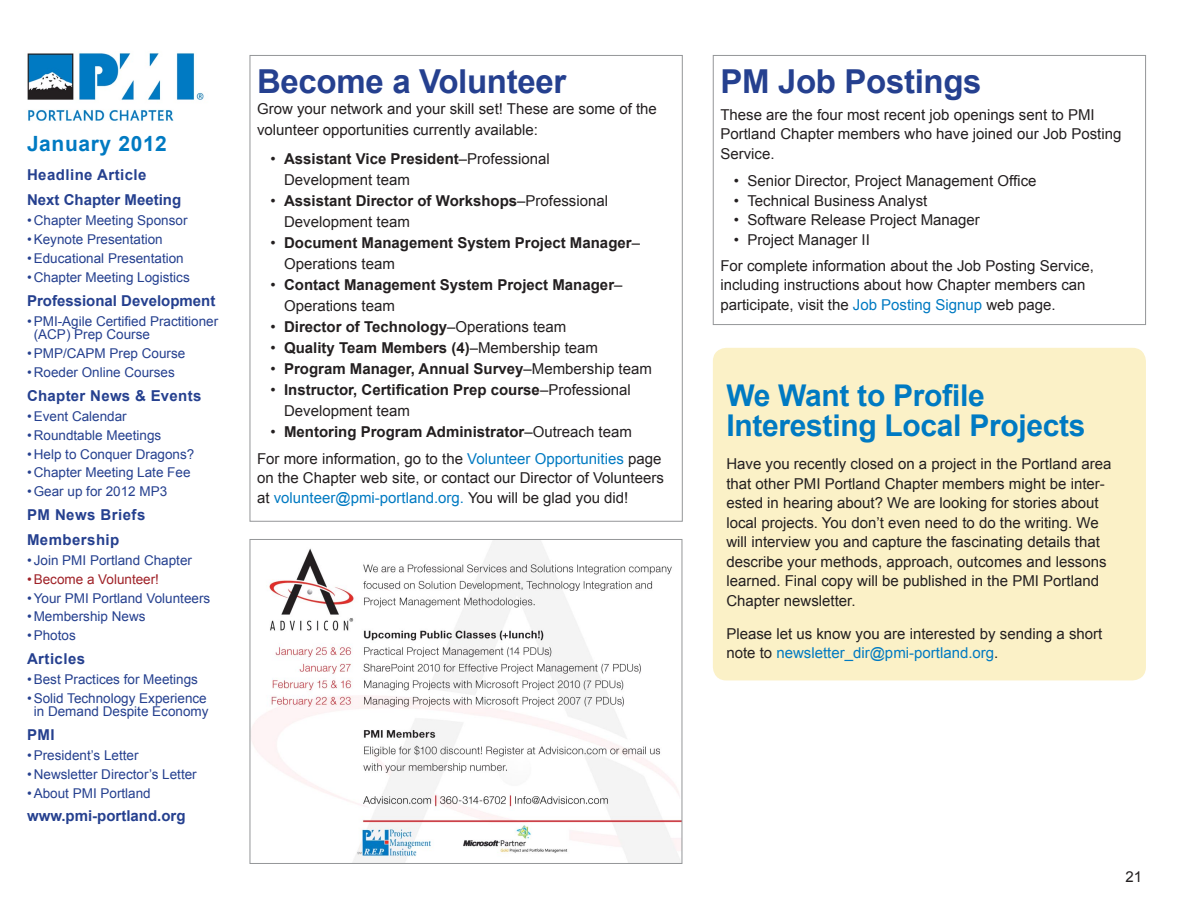
<style>
.page{position:relative;width:1188px;height:918px;background:#fff}
.page>*{position:absolute;margin:0;border:0;box-sizing:border-box;transform-origin:0 0}
.t1{font:700 33px "Arial";letter-spacing:-.01em;color:#25408f}
.t2{font:700 30px/30px "Arial";letter-spacing:-.01em;color:#007ac2}
.t3{font:700 21px "Arial";letter-spacing:.03em;color:#007ac2}
.t4{font:15px/19.5px "Arial";color:#231f20}
.t5{font:700 15px/21px "Arial";color:#231f20}
.t6{font:700 15px/24.8px "Arial";color:#25408f}
.t7{font:700 15px/24.8px "Arial";letter-spacing:.02em;color:#25408f}
.t8{font:13.5px/13.5px "Arial";color:#25408f}
.t9{font:13.5px "Arial";color:#9f2127}
.s1{font-weight:700}
.s2{font-weight:400}
.s3{color:#007ac2}
</style>
<div class="page">
<img style="left:27px;top:53px;width:177px;height:68px">
<div style="left:713px;top:348px;width:433px;height:332px;background:#fbf1c7;border-radius:14px"></div>
<img style="left:252px;top:541px;width:428px;height:321px">
<div style="left:250px;top:539px;width:432px;height:325px;border:1px solid #949698"></div>
<div style="left:713px;top:55px;width:433px;height:270px;border:1px solid #949698"></div>
<h3 class="t3" style="left:27px;top:129px;width:142px">January 2012</h3>
<p class="t6" style="left:27px;top:163px;width:156px">Headline Article<br>Next Chapter Meeting</p>
<p class="t8" style="left:27px;top:214px;width:162px">• Chapter Meeting Sponsor</p>
<p class="t8" style="left:27px;top:233px;width:137px">• Keynote Presentation</p>
<p class="t8" style="left:27px;top:252px;width:158px">• Educational Presentation</p>
<p class="t8" style="left:27px;top:271px;width:164px">• Chapter Meeting Logistics</p>
<p class="t6" style="left:27px;top:288px;width:190px">Professional Development</p>
<p class="t8" style="left:34px;top:314px;width:186px;text-indent:-7px">• PMI-Agile Certified Practitioner (ACP) Prep Course</p>
<p class="t8" style="left:27px;top:347px;width:160px">• PMP/CAPM Prep Course</p>
<p class="t8" style="left:27px;top:366px;width:149px">• Roeder Online Courses</p>
<p class="t7" style="left:27px;top:383px;width:176px">Chapter News &amp; Events</p>
<p class="t8" style="left:27px;top:409px;width:101px">• Event Calendar</p>
<p class="t8" style="left:27px;top:428px;width:136px">• Roundtable Meetings</p>
<p class="t8" style="left:27px;top:447px;width:169px">• Help to Conquer Dragons?</p>
<p class="t8" style="left:27px;top:466px;width:165px">• Chapter Meeting Late Fee</p>
<p class="t8" style="left:27px;top:485px;width:142px">• Gear up for 2012 MP3</p>
<p class="t7" style="left:27px;top:503px;width:120px">PM News Briefs<br>Membership</p>
<p class="t8" style="left:27px;top:553px;width:167px">• Join PMI Portland Chapter</p>
<p class="t9" style="left:27px;top:570px;width:134px">• Become a Volunteer!</p>
<p class="t8" style="left:27px;top:591px;width:185px">• Your PMI Portland Volunteers</p>
<p class="t8" style="left:27px;top:610px;width:120px">• Membership News</p>
<p class="t8" style="left:27px;top:629px;width:50px">• Photos</p>
<p class="t7" style="left:27px;top:647px;width:60px">Articles</p>
<p class="t8" style="left:27px;top:673px;width:173px">• Best Practices for Meetings</p>
<p class="t8" style="left:27px;top:692px;width:183px;text-align:center">• Solid Technology Experience in Demand Despite Economy</p>
<p class="t7" style="left:27px;top:723px;width:29px">PMI</p>
<p class="t8" style="left:27px;top:749px;width:113px">• President’s Letter</p>
<p class="t8" style="left:27px;top:768px;width:171px">• Newsletter Director’s Letter</p>
<p class="t8" style="left:27px;top:787px;width:125px">• About PMI Portland</p>
<p class="t6" style="left:27px;top:804px;width:160px">www.pmi-portland.org</p>
<h1 class="t1" style="left:257px;top:59px;width:311px">Become a Volunteer</h1>
<p class="t4" style="left:257px;top:99px;width:401px;line-height:21px">Grow your network and your skill set! These are some of the volunteer opportunities currently available:</p>
<p class="t4" style="left:284px;top:149px;width:267px;line-height:21px;text-indent:-14px">• <span class="s1">Assistant Vice President</span>–Professional<br>Development team</p>
<p class="t4" style="left:284px;top:191px;width:325px;line-height:21px;text-indent:-14px">• <span class="s1">Assistant Director of Workshops</span>–Professional<br>Development team</p>
<p class="t5" style="left:284px;top:233px;width:357px;text-indent:-14px"><span class="s2">•</span> Document Management System Project Manager<span class="s2">–<br>Operations team</span></p>
<p class="t5" style="left:284px;top:275px;width:340px;text-indent:-14px"><span class="s2">•</span> Contact Management System Project Manager<span class="s2">–<br>Operations team</span></p>
<p class="t5" style="left:271px;top:317px;width:297px"><span class="s2">•</span> Director of Technology<span class="s2">–Operations team</span></p>
<p class="t5" style="left:271px;top:338px;width:329px"><span class="s2">•</span> Quality Team Members (4)<span class="s2">–Membership team</span></p>
<p class="t5" style="left:271px;top:359px;width:383px"><span class="s2">•</span> Program Manager, Annual Survey<span class="s2">–Membership team</span></p>
<p class="t5" style="left:284px;top:380px;width:348px;text-indent:-14px"><span class="s2">•</span> Instructor, Certification Prep course<span class="s2">–Professional<br>Development team</span></p>
<p class="t4" style="left:257px;top:419px;width:406px;line-height:26.2px;text-indent:14px">• <span class="s1">Mentoring Program Administrator</span>–Outreach team<br>For more information, go to the <span class="s3">Volunteer Opportunities</span> page</p>
<p class="t4" style="left:257px;top:468px;width:408px">on the Chapter web site, or contact our Director of Volunteers at <span class="s3">volunteer@pmi-portland.org.</span> You will be glad you did!</p>
<h1 class="t1" style="left:720px;top:59px;width:263px">PM Job Postings</h1>
<p class="t4" style="left:720px;top:105px;width:403px">These are the four most recent job openings sent to PMI<br>Portland Chapter members who have joined our Job Posting<br>Service.</p>
<p class="t4" style="left:734px;top:171px;width:304px">• Senior Director, Project Management Office</p>
<p class="t4" style="left:734px;top:191px;width:195px">• Technical Business Analyst</p>
<p class="t4" style="left:734px;top:210px;width:248px">• Software Release Project Manager</p>
<p class="t4" style="left:720px;top:226px;width:375px;line-height:26.2px;text-indent:14px">• Project Manager II<br>For complete information about the Job Posting Service,</p>
<p class="t4" style="left:720px;top:276px;width:367px">including instructions about how Chapter members can participate, visit the <span class="s3">Job Posting Signup</span> web page.</p>
<h2 class="t2" style="left:726px;top:381px;width:361px">We Want to Profile<br>Interesting Local Projects</h2>
<p class="t4" style="left:726px;top:455px;width:387px">Have you recently closed on a project in the Portland area that other PMI Portland Chapter members might be inter&shy;ested in hearing about? We are looking for stories about local projects. You don’t even need to do the writing. We will interview you and capture the fascinating details that describe your methods, approach, outcomes and lessons learned. Final copy will be published in the PMI Portland Chapter newsletter.</p>
<p class="t4" style="left:726px;top:624px;width:378px">Please let us know you are interested by sending a short note to <span class="s3">newsletter_dir@pmi-portland.org</span>.</p>
<p class="t4" style="left:1125px;top:867px;width:18px">21</p>
</div>
